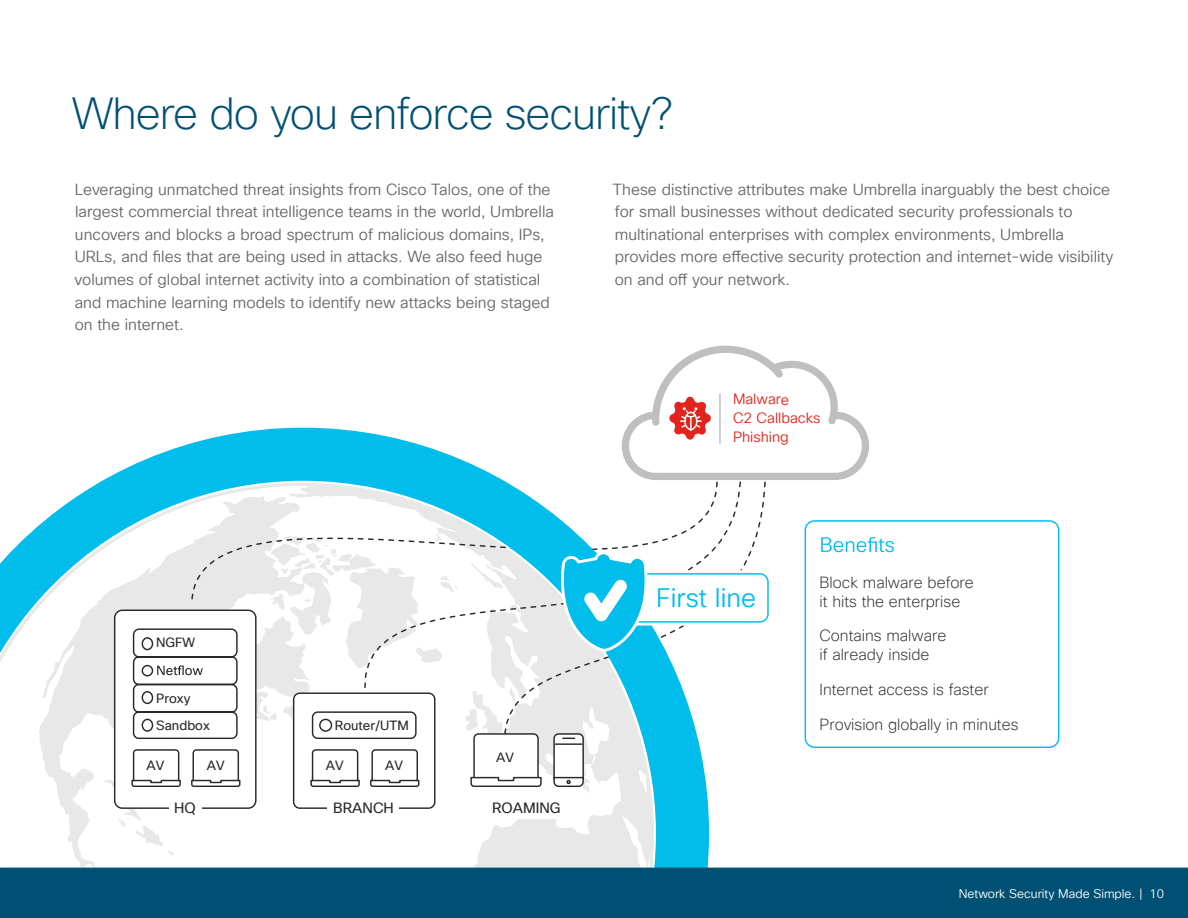
<style>
.page{position:relative;width:1188px;height:918px;background:#fff}
.page>*{position:absolute;margin:0;border:0;box-sizing:border-box;transform-origin:0 0}
.t1{font:200 43.95px "Cisco Sans TT";letter-spacing:-.025em;color:#005073}
.t2{font:26.25px "Cisco Sans TT Light";color:#00bdeb}
.t3{font:15.75px/22.6px "Cisco Sans TT Light";color:#666767}
.t4{font:200 15.75px/19.2px "Cisco Sans TT";color:#292929}
.t5{font:14.55px/18.9px "Cisco Sans TT Light";color:#e3241c}
.t6{font:14.55px "Cisco Sans TT";color:#292929}
.t7{font:13.05px "Cisco Sans TT";color:#292929}
.t8{font:12.3px "Cisco Sans TT Light";color:#fff}
</style>
<div class="page">
<div style="left:805px;top:520px;width:254px;height:228px;border:1px solid #00bdeb;border-radius:9px"></div>
<svg style="left:821px;top:537px;width:73px;height:15px"></svg>
<svg style="left:0;top:428px;width:709px;height:440px"></svg>
<div style="left:613px;top:570px;width:159px;height:56px;border:7px solid #fff;border-radius:5px"></div>
<div style="left:609px;top:574px;width:159px;height:48px;background:#fff;border-radius:8px"></div>
<div style="left:609px;top:573px;width:160px;height:50px;border:1px solid #00bdeb;border-radius:8px"></div>
<svg style="left:459px;top:733px;width:126px;height:92px"></svg>
<div style="left:470px;top:796px;width:112px;height:23px;background:#fff"></div>
<svg style="left:558px;top:548px;width:92px;height:107px"></svg>
<svg style="left:618px;top:345px;width:251px;height:139px"></svg>
<div style="left:0;top:868px;width:1188px;height:50px;background:#005073"></div>
<h1 class="t1" style="left:72px;top:86px;width:603px">Where do you enforce security?</h1>
<p class="t3" style="left:75px;top:178px;width:481px">Leveraging unmatched threat insights from Cisco Talos, one of the largest commercial threat intelligence teams in the world, Umbrella uncovers and blocks a broad spectrum of malicious domains, IPs, URLs, and files that are being used in attacks. We also feed huge volumes of global internet activity into a combination of statistical and machine learning models to identify new attacks being staged on the internet.</p>
<p class="t3" style="left:613px;top:178px;width:502px">These distinctive attributes make Umbrella inarguably the best choice for small businesses without dedicated security professionals to multinational enterprises with complex environments, Umbrella provides more effective security protection and internet-wide visibility on and off your network.</p>
<p class="t7" style="left:156px;top:634px;width:41px">NGFW</p>
<p class="t7" style="left:156px;top:690px;width:36px">Proxy</p>
<p class="t7" style="left:156px;top:717px;width:55px">Sandbox</p>
<p class="t7" style="left:146px;top:757px;width:19px">AV</p>
<p class="t7" style="left:207px;top:757px;width:19px">AV</p>
<p class="t6" style="left:174px;top:799px;width:23px">HQ</p>
<p class="t7" style="left:335px;top:717px;width:75px">Router/UTM</p>
<p class="t7" style="left:326px;top:757px;width:19px">AV</p>
<p class="t7" style="left:385px;top:757px;width:19px">AV</p>
<p class="t6" style="left:333px;top:799px;width:62px">BRANCH</p>
<p class="t7" style="left:496px;top:749px;width:19px">AV</p>
<p class="t6" style="left:492px;top:799px;width:70px">ROAMING</p>
<p class="t5" style="left:733px;top:390px;width:89px">Malware<br>C2 Callbacks<br>Phishing</p>
<h2 class="t2" style="left:656px;top:580px;width:101px">First line</h2>
<p class="t4" style="left:820px;top:573px;width:156px">Block malware before it hits the enterprise</p>
<p class="t4" style="left:820px;top:626px;width:128px">Contains malware if already inside</p>
<p class="t4" style="left:820px;top:680px;width:171px">Internet access is faster</p>
<p class="t4" style="left:820px;top:715px;width:200px">Provision globally in minutes</p>
<p class="t8" style="left:959px;top:885px;width:207px">Network Security Made Simple. | 10</p>
</div>
